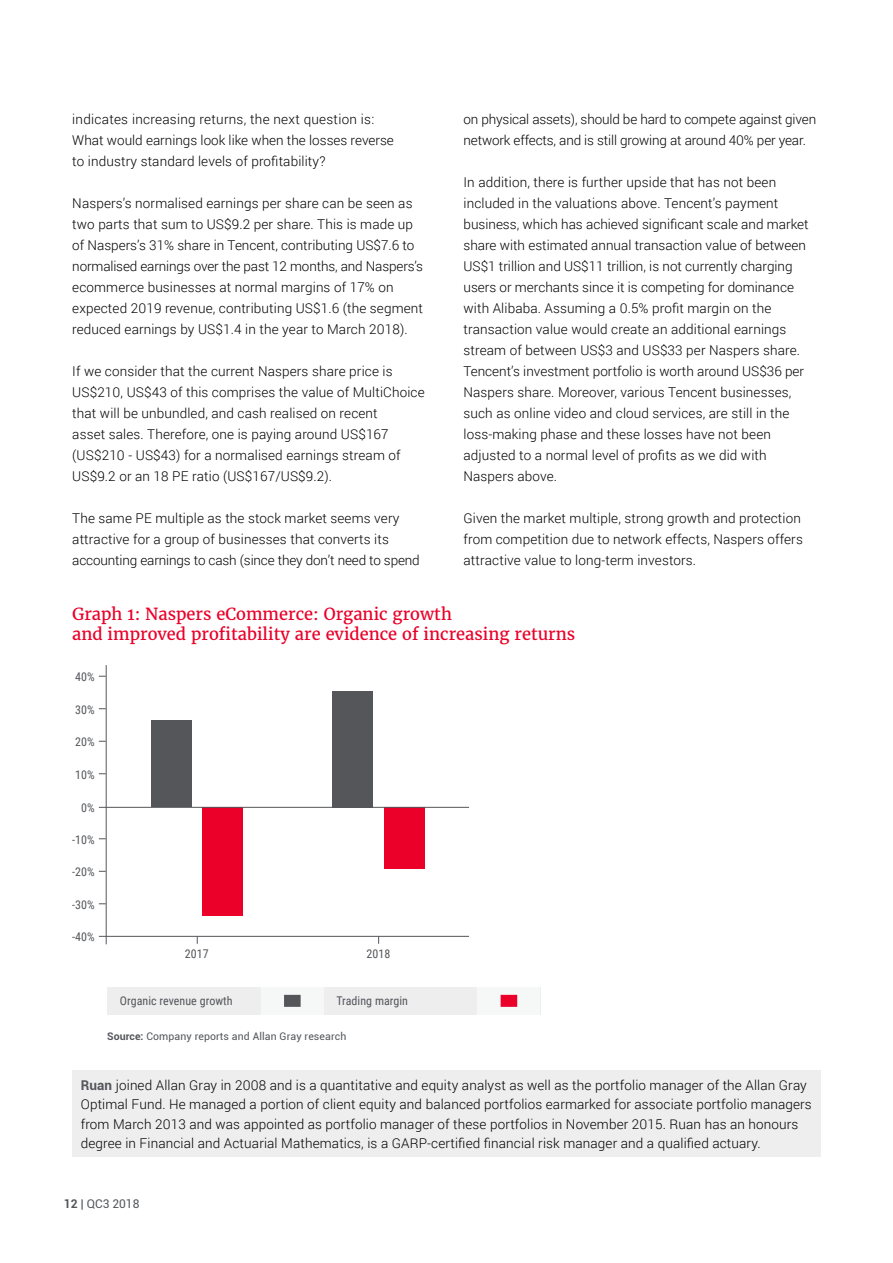
<style>
.page{position:relative;width:893px;height:1263px;background:#fff}
.page>*{position:absolute;margin:0;border:0;box-sizing:border-box;transform-origin:0 0}
.t1{font:16.5px/19.5px "Merriweather";color:#ea0029}
.t2{font:300 13.5px/21px "Roboto";letter-spacing:.01em;color:#000}
.t3{font:300 13.5px/21px "Roboto";letter-spacing:-.01em;color:#000}
.t4{font:12px "Roboto Condensed";letter-spacing:.005em;color:#54565a}
.t5{font:12px "Roboto";color:#54565a}
.t6{font:10.5px "Roboto";letter-spacing:.01em;color:#54565a}
.s1{font-weight:700}
.s2{font-weight:700;color:#54565a}
</style>
<div class="page">
<div style="left:72px;top:1070px;width:749px;height:87px;background:#eeeeef"></div>
<hr style="left:99px;top:936px;width:370px;height:1px;background:#54565a">
<hr style="left:106px;top:665px;width:1px;height:279px;background:#54565a">
<div style="left:151px;top:721px;width:41px;height:86px;background:#54565a"></div>
<div style="left:107px;top:987px;width:433px;height:28px;background:#eeeeef"></div>
<div style="left:261px;top:987px;width:63px;height:28px;background:#f6f7f7"></div>
<div style="left:284px;top:995px;width:17px;height:12px;background:#54565a"></div>
<div style="left:478px;top:987px;width:62px;height:28px;background:#f6f7f7"></div>
<div style="left:501px;top:995px;width:16px;height:12px;background:#ea0029"></div>
<div style="left:203px;top:807px;width:40px;height:109px;background:#ea0029"></div>
<div style="left:333px;top:691px;width:40px;height:116px;background:#54565a"></div>
<div style="left:384px;top:807px;width:41px;height:61px;background:#ea0029"></div>
<hr style="left:99px;top:807px;width:370px;height:1px;background:#54565a">
<p class="t2" style="left:72px;top:108px;width:323px">indicates increasing returns, the next question is:<br>What would earnings look like when the losses reverse to industry standard levels of profitability?</p>
<p class="t2" style="left:72px;top:192px;width:352px">Naspers’s normalised earnings per share can be seen as two parts that sum to US$9.2 per share. This is made up of Naspers’s 31% share in Tencent, contributing US$7.6 to normalised earnings over the past 12 months, and Naspers’s ecommerce businesses at normal margins of 17% on expected 2019 revenue, contributing US$1.6 (the segment reduced earnings by US$1.4 in the year to March 2018).</p>
<p class="t2" style="left:72px;top:360px;width:354px">If we consider that the current Naspers share price is US$210, US$43 of this comprises the value of MultiChoice that will be unbundled, and cash realised on recent<br>asset sales. Therefore, one is paying around US$167 (US$210 - US$43) for a normalised earnings stream of US$9.2 or an 18 PE ratio (US$167/US$9.2).</p>
<p class="t2" style="left:72px;top:507px;width:349px">The same PE multiple as the stock market seems very attractive for a group of businesses that converts its accounting earnings to cash (since they don’t need to spend</p>
<p class="t3" style="left:463px;top:108px;width:354px">on physical assets), should be hard to compete against given network effects, and is still growing at around 40% per year.</p>
<p class="t2" style="left:463px;top:171px;width:347px">In addition, there is further upside that has not been included in the valuations above. Tencent’s payment business, which has achieved significant scale and market share with estimated annual transaction value of between US$1 trillion and US$11 trillion, is not currently charging users or merchants since it is competing for dominance with Alibaba. Assuming a 0.5% profit margin on the transaction value would create an additional earnings stream of between US$3 and US$33 per Naspers share.<br>Tencent’s investment portfolio is worth around US$36 per Naspers share. Moreover, various Tencent businesses, such as online video and cloud services, are still in the loss-making phase and these losses have not been adjusted to a normal level of profits as we did with Naspers above.</p>
<p class="t2" style="left:463px;top:507px;width:341px">Given the market multiple, strong growth and protection from competition due to network effects, Naspers offers attractive value to long-term investors.</p>
<p class="t1" style="left:72px;top:604px;width:505px">Graph 1: Naspers eCommerce: Organic growth<br>and improved profitability are evidence of increasing returns</p>
<p class="t4" style="left:75px;top:670px;width:21px">40%</p>
<p class="t4" style="left:75px;top:703px;width:21px">30%</p>
<p class="t4" style="left:75px;top:735px;width:21px">20%</p>
<p class="t4" style="left:75px;top:768px;width:21px">10%</p>
<p class="t4" style="left:81px;top:801px;width:15px">0%</p>
<p class="t4" style="left:72px;top:833px;width:24px">-10%</p>
<p class="t4" style="left:72px;top:865px;width:24px">-20%</p>
<p class="t4" style="left:72px;top:898px;width:24px">-30%</p>
<p class="t4" style="left:72px;top:930px;width:24px">-40%</p>
<p class="t4" style="left:185px;top:947px;width:26px">2017</p>
<p class="t4" style="left:120px;top:994px;width:114px">Organic revenue growth</p>
<p class="t4" style="left:336px;top:994px;width:73px">Trading margin</p>
<p class="t4" style="left:366px;top:947px;width:26px">2018</p>
<p class="t6" style="left:107px;top:1030px;width:241px"><span class="s1">Source:</span> Company reports and Allan Gray research</p>
<p class="t2" style="left:81px;top:1075px;width:732px;line-height:19.5px"><span class="s2">Ruan</span> joined Allan Gray in 2008 and is a quantitative and equity analyst as well as the portfolio manager of the Allan Gray Optimal Fund. He managed a portion of client equity and balanced portfolios earmarked for associate portfolio managers from March 2013 and was appointed as portfolio manager of these portfolios in November 2015. Ruan has an honours degree in Financial and Actuarial Mathematics, is a GARP-certified financial risk manager and a qualified actuary.</p>
<p class="t5" style="left:64px;top:1197px;width:77px"><span class="s1">12</span> | QC3 2018</p>
</div>
